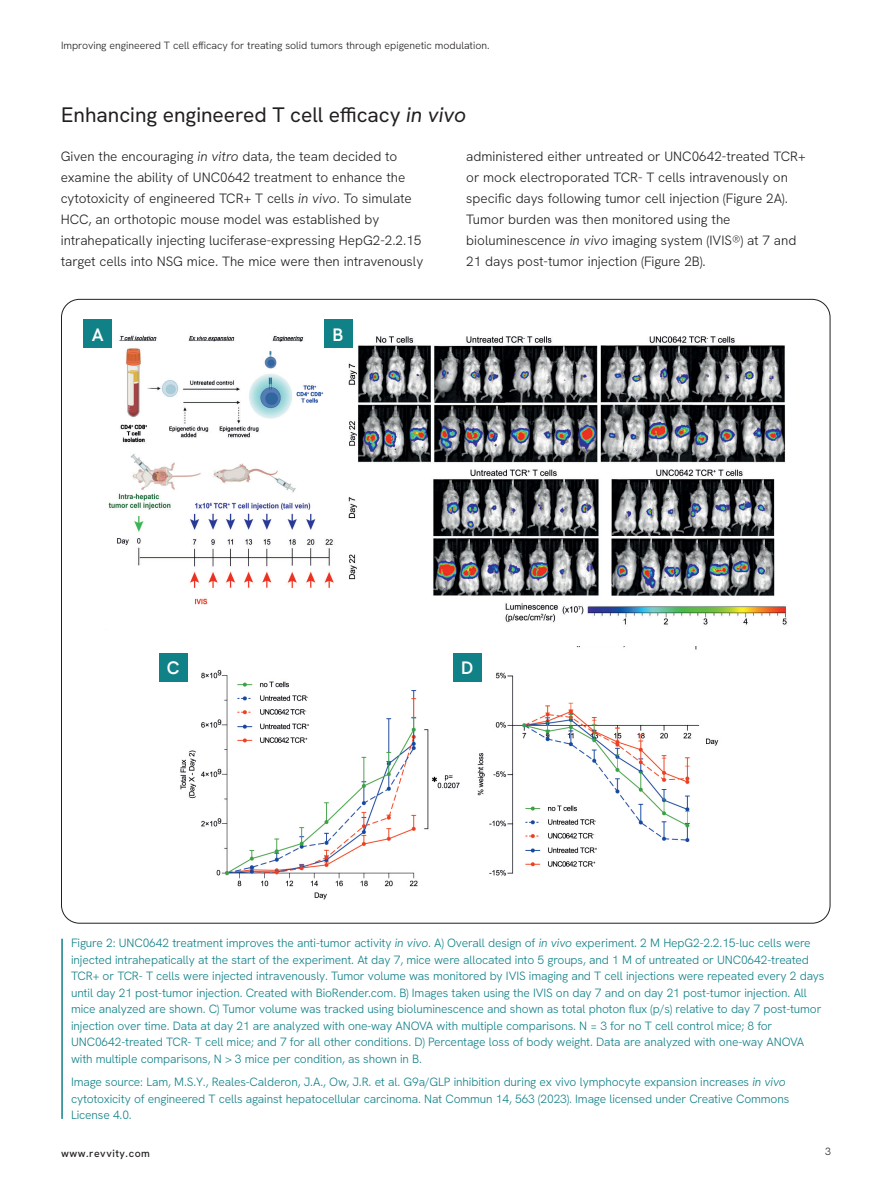
<style>
.page{position:relative;width:891px;height:1188px;background:#fff}
.page>*{position:absolute;margin:0;border:0;box-sizing:border-box;transform-origin:0 0}
.t1{font:21px "Hanken Grotesk";color:#231f20}
.t2{font:600 18px "Hanken Grotesk";color:#fff}
.t3{font:300 13.5px/21px "Hanken Grotesk";color:#231f20}
.t4{font:300 12px/16.5px "Hanken Grotesk";letter-spacing:-.01em;color:#118188}
.t5{font:300 10.5px "Hanken Grotesk";color:#231f20}
.t6{font:500 10.5px "Hanken Grotesk";letter-spacing:.05em;color:#231f20}
.s1{font-style:italic}
</style>
<div class="page">
<hr style="left:61px;top:939px;width:2px;height:180px;background:#118188">
<img style="left:89px;top:319px;width:698px;height:306px">
<div style="left:84px;top:320px;width:28px;height:28px;background:#118188"></div>
<div style="left:324px;top:320px;width:28px;height:28px;background:#118188"></div>
<img style="left:160px;top:647px;width:559px;height:253px">
<div style="left:159px;top:653px;width:28px;height:28px;background:#118188"></div>
<div style="left:453px;top:653px;width:28px;height:28px;background:#118188"></div>
<p class="t5" style="left:61px;top:39px;width:430px">Improving engineered T cell efficacy for treating solid tumors through epigenetic modulation.</p>
<h1 class="t1" style="left:61px;top:101px;width:406px">Enhancing engineered T cell efficacy <span class="s1">in vivo</span></h1>
<p class="t3" style="left:61px;top:146px;width:364px">Given the encouraging <span class="s1">in vitro</span> data, the team decided to examine the ability of UNC0642 treatment to enhance the cytotoxicity of engineered TCR+ T cells <span class="s1">in vivo</span>. To simulate HCC, an orthotopic mouse model was established by intrahepatically injecting luciferase-expressing HepG2-2.2.15 target cells into NSG mice. The mice were then intravenously</p>
<p class="t3" style="left:466px;top:146px;width:341px">administered either untreated or UNC0642-treated TCR+ or mock electroporated TCR- T cells intravenously on specific days following tumor cell injection (Figure 2A).<br>Tumor burden was then monitored using the bioluminescence <span class="s1">in vivo</span> imaging system (IVIS®) at 7 and 21 days post-tumor injection (Figure 2B).</p>
<h2 class="t2" style="left:92px;top:323px;width:13px">A</h2>
<h2 class="t2" style="left:333px;top:323px;width:12px">B</h2>
<h2 class="t2" style="left:167px;top:656px;width:14px">C</h2>
<h2 class="t2" style="left:461px;top:656px;width:14px">D</h2>
<p class="t4" style="left:71px;top:935px;width:755px">Figure 2: UNC0642 treatment improves the anti-tumor activity <span class="s1">in vivo</span>. A) Overall design of <span class="s1">in vivo</span> experiment. 2 M HepG2-2.2.15-luc cells were injected intrahepatically at the start of the experiment. At day 7, mice were allocated into 5 groups, and 1 M of untreated or UNC0642-treated TCR+ or TCR- T cells were injected intravenously. Tumor volume was monitored by IVIS imaging and T cell injections were repeated every 2 days until day 21 post-tumor injection. Created with BioRender.com. B) Images taken using the IVIS on day 7 and on day 21 post-tumor injection. All mice analyzed are shown. C) Tumor volume was tracked using bioluminescence and shown as total photon flux (p/s) relative to day 7 post-tumor injection over time. Data at day 21 are analyzed with one-way ANOVA with multiple comparisons. N = 3 for no T cell control mice; 8 for UNC0642-treated TCR- T cell mice; and 7 for all other conditions. D) Percentage loss of body weight. Data are analyzed with one-way ANOVA with multiple comparisons, N &gt; 3 mice per condition, as shown in B.</p>
<p class="t4" style="left:71px;top:1073px;width:720px">Image source: Lam, M.S.Y., Reales-Calderon, J.A., Ow, J.R. et al. G9a/GLP inhibition during ex vivo lymphocyte expansion increases <span class="s1">in vivo </span>cytotoxicity of engineered T cells against hepatocellular carcinoma. Nat Commun 14, 563 (2023). Image licensed under Creative Commons<br>License 4.0.</p>
<p class="t6" style="left:61px;top:1147px;width:90px">www.revvity.com</p>
<p class="t5" style="left:825px;top:1145px;width:7px">3</p>
</div>
